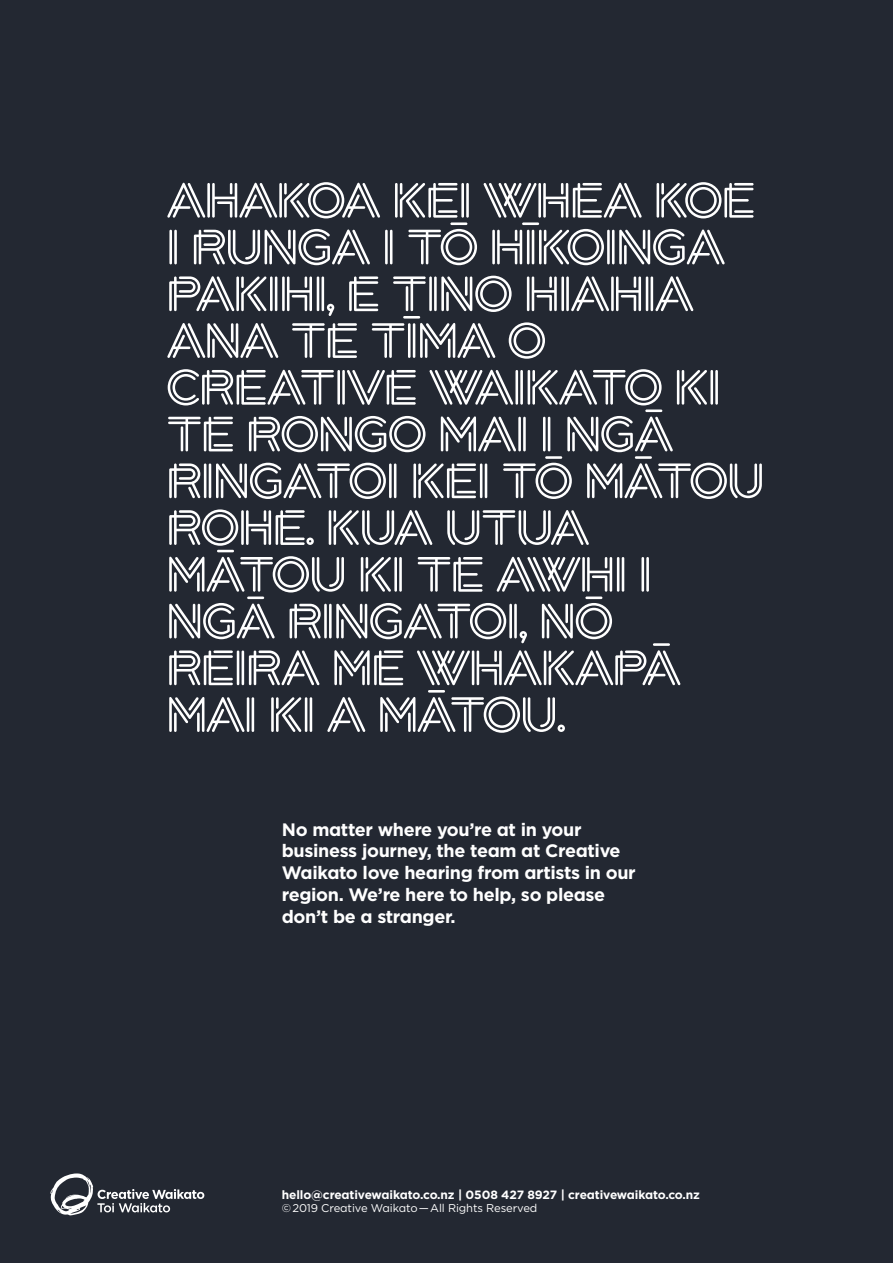
<style>
.page{position:relative;width:893px;height:1263px;background:#232832}
.page>*{position:absolute;margin:0;border:0;box-sizing:border-box;transform-origin:0 0}
.t1{font:700 53.55px/46.8px "One Two One Two";letter-spacing:-.025em;color:#fff}
.t2{font:700 18px/21.8px "Gotham";letter-spacing:-.02em;color:#fff}
.t3{font:700 12px "Gotham";letter-spacing:-.01em;color:#fff}
.t4{font:11.25px "Gotham";letter-spacing:-.01em;color:#fff}
</style>
<div class="page">
<svg style="left:50px;top:1173px;width:154px;height:42px"></svg>
<p class="t1" style="left:166px;top:178px;width:600px">AHAKOA KEI WHEA KOE<br>I RUNGA I TŌ HĪKOINGA<br>PAKIHI, E TINO HIAHIA<br>ANA TE TĪMA O<br>CREATIVE WAIKATO KI<br>TE RONGO MAI I NGĀ<br>RINGATOI KEI TŌ MĀTOU<br>ROHE. KUA UTUA<br>MĀTOU KI TE AWHI I<br>NGĀ RINGATOI, NŌ<br>REIRA ME WHAKAPĀ<br>MAI KI A MĀTOU.</p>
<p class="t2" style="left:282px;top:818px;width:355px">No matter where you’re at in your business journey, the team at Creative Waikato love hearing from artists in our region. We’re here to help, so please don’t be a stranger.</p>
<p class="t3" style="left:282px;top:1187px;width:420px">hello@creativewaikato.co.nz | 0508 427 8927 | creativewaikato.co.nz</p>
<p class="t4" style="left:282px;top:1201px;width:257px">© 2019 Creative Waikato — All Rights Reserved</p>
</div>
